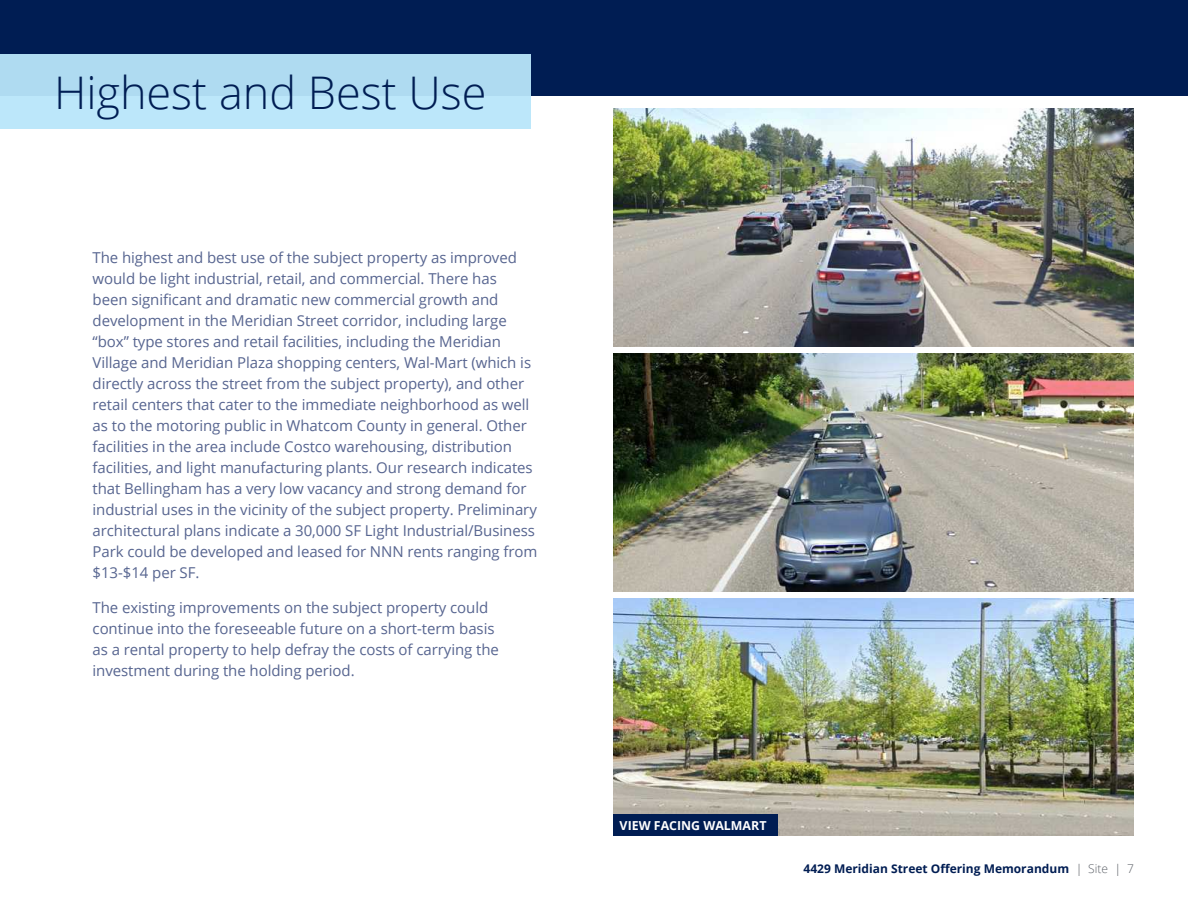
<style>
.page{position:relative;width:1188px;height:918px;background:#fff}
.page>*{position:absolute;margin:0;border:0;box-sizing:border-box;transform-origin:0 0}
.t1{font:300 45px "Open Sans";color:#001d53}
.t2{font:15px/21px "Open Sans";letter-spacing:-.005em;color:#576590}
.t3{font:700 12.45px "Open Sans";color:#fff}
.t4{font:700 12px "Open Sans";color:#001d53}
.s1{font-weight:300;font-style:italic;color:#5f636a}
.s2{font-weight:300;color:#5f636a}
</style>
<div class="page">
<div style="left:0;top:0;width:1188px;height:96px;background:#001d53"></div>
<div style="left:0;top:54px;width:531px;height:75px;background:linear-gradient(to right,#b5e0f5,#b5e0f5)"></div>
<img style="left:613px;top:598px;width:521px;height:238px">
<img style="left:613px;top:353px;width:521px;height:238px">
<img style="left:613px;top:109px;width:521px;height:237px">
<div style="left:613px;top:814px;width:165px;height:22px;background:#001d53"></div>
<h1 class="t1" style="left:54px;top:61px;width:434px">Highest and Best Use</h1>
<p class="t2" style="left:93px;top:247px;width:446px">The highest and best use of the subject property as improved would be light industrial, retail, and commercial. There has<br>been significant and dramatic new commercial growth and development in the Meridian Street corridor, including large “box” type stores and retail facilities, including the Meridian Village and Meridian Plaza shopping centers, Wal-Mart (which is directly across the street from the subject property), and other retail centers that cater to the immediate neighborhood as well as to the motoring public in Whatcom County in general. Other facilities in the area include Costco warehousing, distribution facilities, and light manufacturing plants. Our research indicates that Bellingham has a very low vacancy and strong demand for industrial uses in the vicinity of the subject property. Preliminary architectural plans indicate a 30,000 SF Light Industrial/Business Park could be developed and leased for NNN rents ranging from $13-$14 per SF.</p>
<p class="t2" style="left:93px;top:596px;width:408px">The existing improvements on the subject property could continue into the foreseeable future on a short-term basis as a rental property to help defray the costs of carrying the investment during the holding period.</p>
<p class="t3" style="left:620px;top:816px;width:148px">VIEW FACING WALMART</p>
<p class="t4" style="left:804px;top:860px;width:332px">4429 Meridian Street Offering Memorandum <span class="s1">|</span> <span class="s2">Site</span> <span class="s1">|</span> <span class="s2">7</span></p>
</div>
